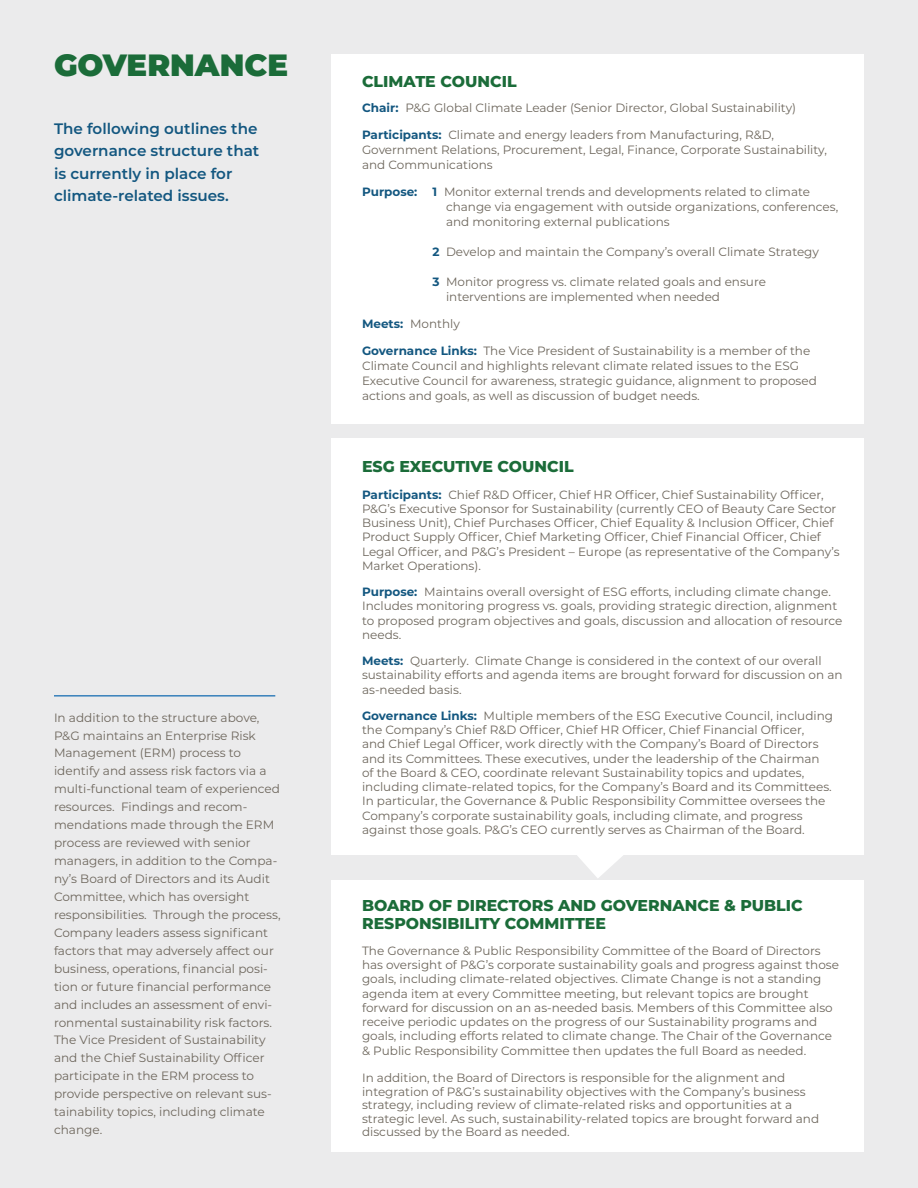
<style>
.page{position:relative;width:918px;height:1188px;background:#ebebec}
.page>*{position:absolute;margin:0;border:0;box-sizing:border-box;transform-origin:0 0}
.t1{font:900 30.75px "Montserrat";color:#1b6c39}
.t2{font:800 15.75px/18px "Montserrat";color:#1b6c39}
.t3{font:600 15.15px/22.5px "Montserrat";color:#135780}
.t4{font:12.15px/18px "Montserrat";color:#6d665c}
.t5{font:12px/14.2px "Montserrat";color:#6d665c}
.t6{font:700 12px "Montserrat";color:#135780}
.s1{font-weight:700;color:#135780}
</style>
<div class="page">
<div style="left:332px;top:880px;width:532px;height:271px;background:#fff"></div>
<div style="left:332px;top:438px;width:532px;height:416px;background:#fff"></div>
<svg style="left:574px;top:854px;width:53px;height:24px"></svg>
<div style="left:332px;top:54px;width:532px;height:369px;background:#fff"></div>
<hr style="left:54px;top:695px;width:221px;height:2px;background:#3780bb">
<h1 class="t1" style="left:54px;top:42px;width:236px">GOVERNANCE</h1>
<p class="t3" style="left:54px;top:116px;width:207px">The following outlines the governance structure that is currently in place for climate-related issues.</p>
<p class="t4" style="left:54px;top:708px;width:228px">In addition to the structure above, P&amp;G maintains an Enterprise Risk Management (ERM) process to identify and assess risk factors via a multi-functional team of experienced resources. Findings and recom&shy;mendations made through the ERM process are reviewed with senior managers, in addition to the Compa&shy;ny’s Board of Directors and its Audit Committee, which has oversight responsibilities. Through the process, Company leaders assess significant factors that may adversely affect our business, operations, financial posi&shy;tion or future financial performance and includes an assessment of envi&shy;ronmental sustainability risk factors.<br>The Vice President of Sustainability and the Chief Sustainability Officer participate in the ERM process to provide perspective on relevant sus&shy;tainability topics, including climate change.</p>
<h2 class="t2" style="left:362px;top:71px;width:156px">CLIMATE COUNCIL</h2>
<p class="t5" style="left:362px;top:100px;width:436px"><span class="s1">Chair:</span> P&amp;G Global Climate Leader (Senior Director, Global Sustainability)</p>
<p class="t5" style="left:362px;top:127px;width:466px;line-height:15px"><span class="s1">Participants:</span> Climate and energy leaders from Manufacturing, R&amp;D,<br>Government Relations, Procurement, Legal, Finance, Corporate Sustainability, and Communications</p>
<p class="t6" style="left:362px;top:183px;width:57px">Purpose:</p>
<p class="t5" style="left:446px;top:184px;width:394px;line-height:15px;text-indent:-14px"><span class="s1">1</span> Monitor external trends and developments related to climate change via engagement with outside organizations, conferences, and monitoring external publications</p>
<p class="t5" style="left:433px;top:244px;width:388px"><span class="s1">2</span> Develop and maintain the Company’s overall Climate Strategy</p>
<p class="t5" style="left:446px;top:274px;width:321px;line-height:15px;text-indent:-14px"><span class="s1">3</span> Monitor progress vs. climate related goals and ensure interventions are implemented when needed</p>
<p class="t5" style="left:362px;top:316px;width:99px"><span class="s1">Meets:</span> Monthly</p>
<p class="t5" style="left:362px;top:343px;width:456px;line-height:15px"><span class="s1">Governance Links:</span> The Vice President of Sustainability is a member of the Climate Council and highlights relevant climate related issues to the ESG Executive Council for awareness, strategic guidance, alignment to proposed actions and goals, as well as discussion of budget needs.</p>
<h2 class="t2" style="left:362px;top:456px;width:213px">ESG EXECUTIVE COUNCIL</h2>
<p class="t5" style="left:362px;top:487px;width:479px"><span class="s1">Participants:</span> Chief R&amp;D Officer, Chief HR Officer, Chief Sustainability Officer, P&amp;G’s Executive Sponsor for Sustainability (currently CEO of Beauty Care Sector Business Unit), Chief Purchases Officer, Chief Equality &amp; Inclusion Officer, Chief Product Supply Officer, Chief Marketing Officer, Chief Financial Officer, Chief Legal Officer, and P&amp;G’s President – Europe (as representative of the Company’s Market Operations).</p>
<p class="t5" style="left:362px;top:584px;width:482px"><span class="s1">Purpose:</span> Maintains overall oversight of ESG efforts, including climate change.<br>Includes monitoring progress vs. goals, providing strategic direction, alignment to proposed program objectives and goals, discussion and allocation of resource needs.</p>
<p class="t5" style="left:362px;top:653px;width:482px"><span class="s1">Meets:</span> Quarterly. Climate Change is considered in the context of our overall sustainability efforts and agenda items are brought forward for discussion on an as-needed basis.</p>
<p class="t5" style="left:362px;top:708px;width:473px"><span class="s1">Governance Links:</span> Multiple members of the ESG Executive Council, including the Company’s Chief R&amp;D Officer, Chief HR Officer, Chief Financial Officer,<br>and Chief Legal Officer, work directly with the Company’s Board of Directors and its Committees. These executives, under the leadership of the Chairman of the Board &amp; CEO, coordinate relevant Sustainability topics and updates, including climate-related topics, for the Company’s Board and its Committees.<br>In particular, the Governance &amp; Public Responsibility Committee oversees the Company’s corporate sustainability goals, including climate, and progress against those goals. P&amp;G’s CEO currently serves as Chairman of the Board.</p>
<h2 class="t2" style="left:362px;top:895px;width:442px">BOARD OF DIRECTORS AND GOVERNANCE &amp; PUBLIC<br>RESPONSIBILITY COMMITTEE</h2>
<p class="t5" style="left:362px;top:943px;width:478px">The Governance &amp; Public Responsibility Committee of the Board of Directors has oversight of P&amp;G’s corporate sustainability goals and progress against those goals, including climate-related objectives. Climate Change is not a standing agenda item at every Committee meeting, but relevant topics are brought forward for discussion on an as-needed basis. Members of this Committee also receive periodic updates on the progress of our Sustainability programs and goals, including efforts related to climate change. The Chair of the Governance &amp; Public Responsibility Committee then updates the full Board as needed.</p>
<p class="t5" style="left:362px;top:1071px;width:459px;line-height:13.5px">In addition, the Board of Directors is responsible for the alignment and integration of P&amp;G’s sustainability objectives with the Company’s business strategy, including review of climate-related risks and opportunities at a strategic level. As such, sustainability-related topics are brought forward and discussed by the Board as needed.</p>
</div>
